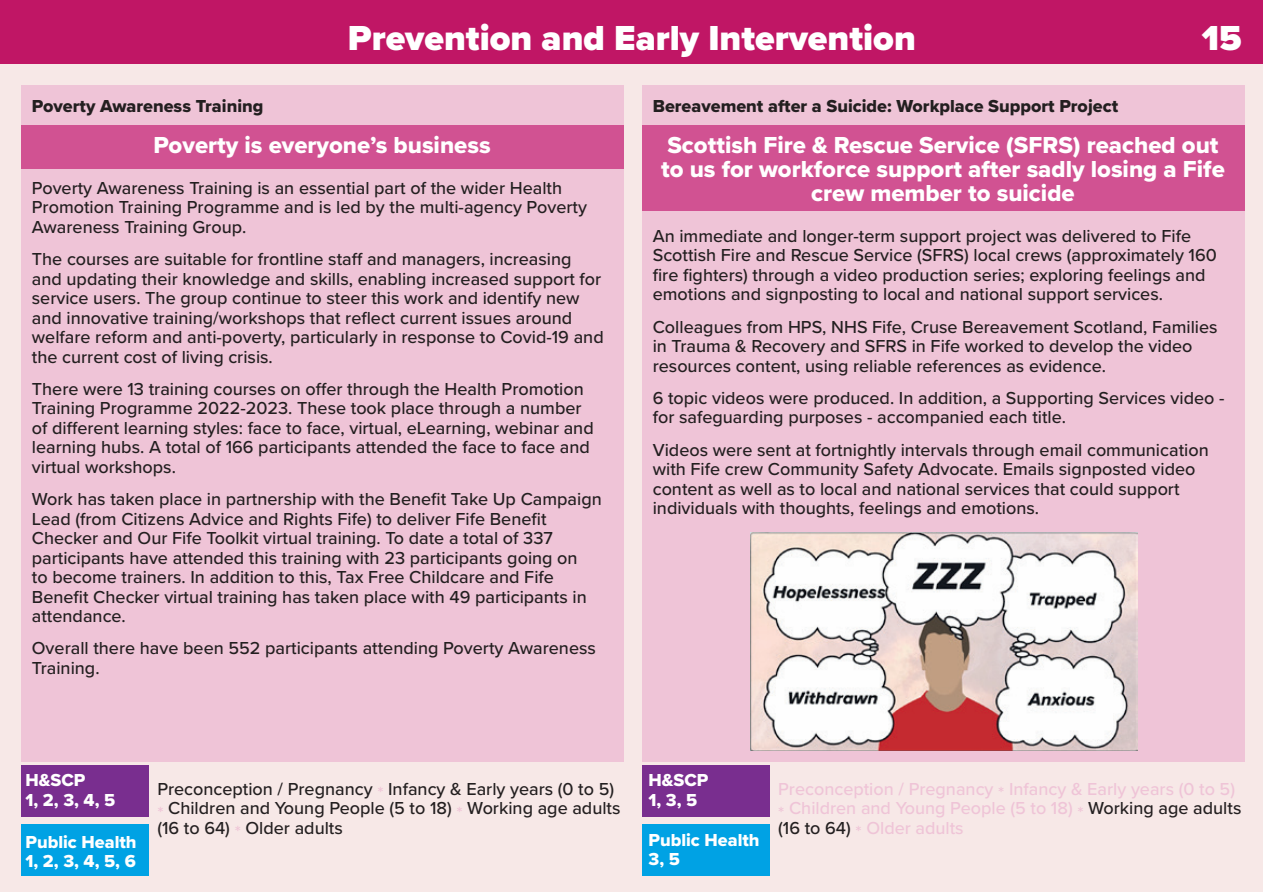
<style>
.page{position:relative;width:1263px;height:893px;background:#fff}
.page>*{position:absolute;margin:0;border:0;box-sizing:border-box;transform-origin:0 0}
.t1{font:900 36px "Proxima Nova";color:#fff}
.t2{font:24px/24px "Proxima Nova Extrabld";color:#fff;text-align:center}
.t3{font:500 18px/19.5px "Proxima Nova";color:#231f20}
.t4{font:500 18px/19.5px "Proxima Nova";color:#efc4d7}
.t5{font:18px "Proxima Nova Extrabld";color:#231f20}
.t6{font:18px/19.5px "Proxima Nova Extrabld";color:#fff}
.s1{color:#efc4d7}
.s2{color:#231f20}
</style>
<div class="page">
<div style="left:0;top:45px;width:1263px;height:847px;background:#f7e8e7"></div>
<div style="left:0;top:0;width:1263px;height:64px;background:#c01665"></div>
<div style="left:21px;top:85px;width:603px;height:676px;background:#efc4d7"></div>
<div style="left:642px;top:85px;width:603px;height:676px;background:#efc4d7"></div>
<div style="left:642px;top:125px;width:603px;height:85px;background:#d15292"></div>
<div style="left:21px;top:125px;width:603px;height:44px;background:#d15292"></div>
<div style="left:21px;top:765px;width:128px;height:51px;background:#792e8f"></div>
<div style="left:642px;top:765px;width:128px;height:51px;background:#792e8f"></div>
<div style="left:21px;top:825px;width:128px;height:51px;background:#00a2e4"></div>
<div style="left:642px;top:825px;width:128px;height:51px;background:#00a2e4"></div>
<img style="left:750px;top:532px;width:387px;height:218px">
<h1 class="t1" style="left:348px;top:11px;width:569px">Prevention and Early Intervention</h1>
<h1 class="t1" style="left:1202px;top:11px;width:41px">15</h1>
<p class="t5" style="left:32px;top:93px;width:233px">Poverty Awareness Training</p>
<h2 class="t2" style="left:154px;top:133px;width:339px">Poverty is everyone’s business</h2>
<p class="t3" style="left:32px;top:177px;width:557px">Poverty Awareness Training is an essential part of the wider Health<br>Promotion Training Programme and is led by the multi-agency Poverty<br>Awareness Training Group.</p>
<p class="t3" style="left:32px;top:249px;width:573px">The courses are suitable for frontline staff and managers, increasing and updating their knowledge and skills, enabling increased support for service users. The group continue to steer this work and identify new and innovative training/workshops that reflect current issues around welfare reform and anti-poverty, particularly in response to Covid-19 and the current cost of living crisis.</p>
<p class="t3" style="left:32px;top:378px;width:563px">There were 13 training courses on offer through the Health Promotion Training Programme 2022-2023. These took place through a number of different learning styles: face to face, virtual, eLearning, webinar and learning hubs. A total of 166 participants attended the face to face and virtual workshops.</p>
<p class="t3" style="left:32px;top:489px;width:571px">Work has taken place in partnership with the Benefit Take Up Campaign Lead (from Citizens Advice and Rights Fife) to deliver Fife Benefit Checker and Our Fife Toolkit virtual training. To date a total of 337 participants have attended this training with 23 participants going on<br>to become trainers. In addition to this, Tax Free Childcare and Fife Benefit Checker virtual training has taken place with 49 participants in attendance.</p>
<p class="t3" style="left:32px;top:638px;width:565px">Overall there have been 552 participants attending Poverty Awareness<br>Training.</p>
<p class="t5" style="left:653px;top:92px;width:467px">Bereavement after a Suicide: Workplace Support Project</p>
<h2 class="t2" style="left:661px;top:133px;width:565px">Scottish Fire &amp; Rescue Service (SFRS) reached out to us for workforce support after sadly losing a Fife crew member to suicide</h2>
<p class="t3" style="left:653px;top:225px;width:566px">An immediate and longer-term support project was delivered to Fife Scottish Fire and Rescue Service (SFRS) local crews (approximately 160 fire fighters) through a video production series; exploring feelings and emotions and signposting to local and national support services.</p>
<p class="t3" style="left:653px;top:316px;width:566px">Colleagues from HPS, NHS Fife, Cruse Bereavement Scotland, Families in Trauma &amp; Recovery and SFRS in Fife worked to develop the video resources content, using reliable references as evidence.</p>
<p class="t3" style="left:653px;top:387px;width:573px">6 topic videos were produced. In addition, a Supporting Services video - for safeguarding purposes - accompanied each title.</p>
<p class="t3" style="left:653px;top:439px;width:557px">Videos were sent at fortnightly intervals through email communication with Fife crew Community Safety Advocate. Emails signposted video content as well as to local and national services that could support individuals with thoughts, feelings and emotions.</p>
<p class="t6" style="left:26px;top:770px;width:91px">H&amp;SCP<br>1, 2, 3, 4, 5</p>
<p class="t6" style="left:648px;top:770px;width:61px">H&amp;SCP<br>1, 3, 5</p>
<p class="t6" style="left:26px;top:832px;width:113px">Public Health<br>1, 2, 3, 4, 5, 6</p>
<p class="t6" style="left:648px;top:829px;width:113px">Public Health<br>3, 5</p>
<p class="t3" style="left:157px;top:778px;width:465px">Preconception / Pregnancy <span class="s1">*</span> Infancy &amp; Early years (0 to 5) <span class="s1">*</span> Children and Young People (5 to 18) <span class="s1">*</span> Working age adults (16 to 64) <span class="s1">*</span> Older adults</p>
<p class="t4" style="left:778px;top:778px;width:465px">Preconception / Pregnancy * Infancy &amp; Early years (0 to 5) * Children and Young People (5 to 18) * <span class="s2">Working age adults (16 to 64)</span> * Older adults</p>
</div>
